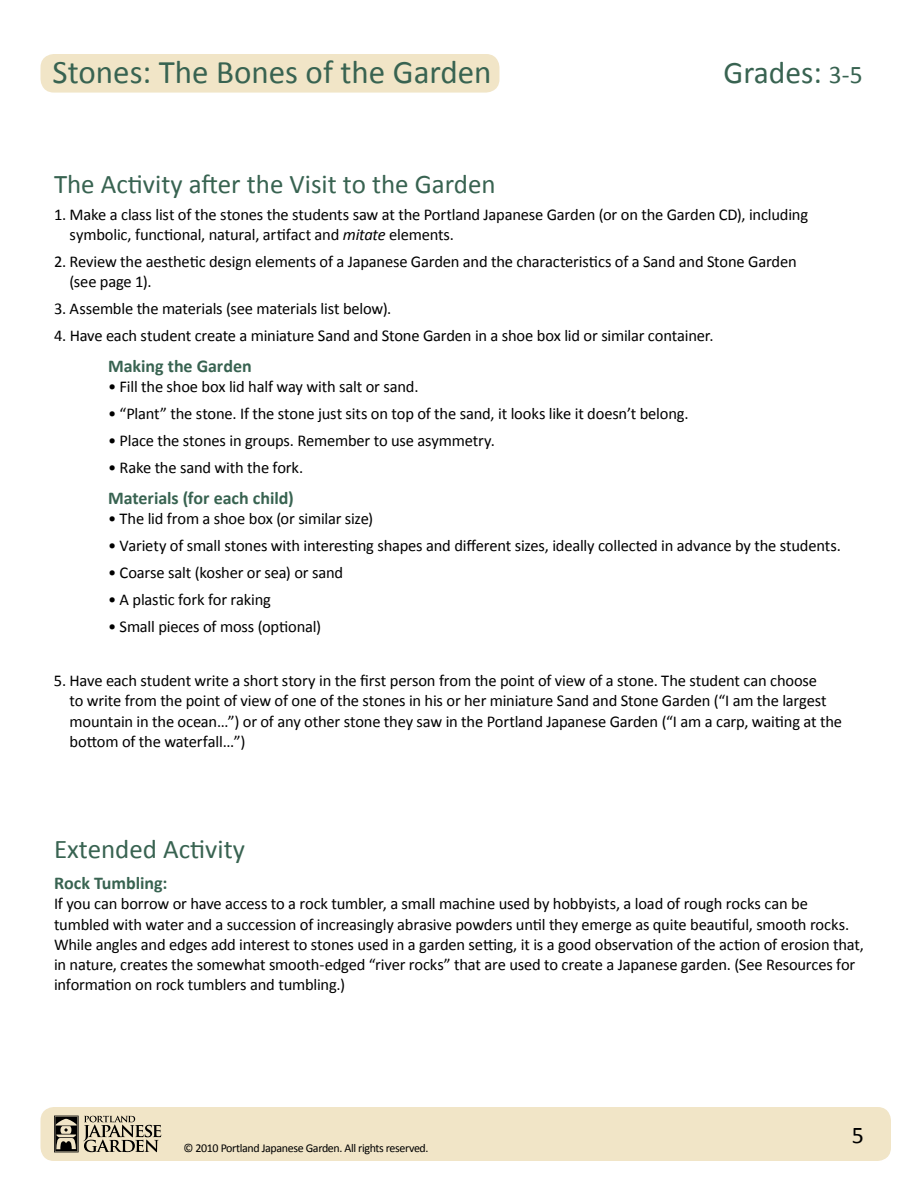
<style>
.page{position:relative;width:918px;height:1188px;background:#fff}
.page>*{position:absolute;margin:0;border:0;box-sizing:border-box;transform-origin:0 0}
.t1{font:33px "Calibri";color:#386351}
.t2{font:31.5px "Calibri";color:#386351}
.t3{font:27px "Calibri";color:#386351}
.t4{font:24px "Calibri";color:#000}
.t5{font:700 18px "Calibri";color:#386351}
.t6{font:16.5px/20.2px "Calibri";letter-spacing:-.01em;color:#000}
.t7{font:12px "Calibri";letter-spacing:-.03em;color:#000}
.s1{font-size:25.5px}
.s2{font-style:italic}
</style>
<div class="page">
<div style="left:40px;top:1107px;width:851px;height:54px;background:#f1e5c7;border-radius:14px"></div>
<svg style="left:54px;top:1116px;width:107px;height:36px"></svg>
<div style="left:40px;top:54px;width:459px;height:39px;background:#f1e5c7;border-radius:14px"></div>
<h1 class="t1" style="left:53px;top:52px;width:440px">Stones: The Bones of the Garden</h1>
<h2 class="t2" style="left:724px;top:53px;width:141px">Grades: <span class="s1">3-5</span></h2>
<h3 class="t3" style="left:54px;top:167px;width:443px">The Activity after the Visit to the Garden</h3>
<p class="t6" style="left:70px;top:203px;width:740px;text-indent:-16px">1. Make a class list of the stones the students saw at the Portland Japanese Garden (or on the Garden CD), including symbolic, functional, natural, artifact and <span class="s2">mitate</span> elements.</p>
<p class="t6" style="left:70px;top:251px;width:729px;text-indent:-16px">2. Review the aesthetic design elements of a Japanese Garden and the characteristics of a Sand and Stone Garden (see page 1).</p>
<p class="t6" style="left:54px;top:298px;width:339px">3. Assemble the materials (see materials list below).</p>
<p class="t6" style="left:54px;top:325px;width:661px">4. Have each student create a miniature Sand and Stone Garden in a shoe box lid or similar container.</p>
<p class="t5" style="left:108px;top:355px;width:145px">Making the Garden</p>
<p class="t6" style="left:108px;top:376px;width:312px">• Fill the shoe box lid half way with salt or sand.</p>
<p class="t6" style="left:108px;top:403px;width:582px">• “Plant” the stone. If the stone just sits on top of the sand, it looks like it doesn’t belong.</p>
<p class="t6" style="left:108px;top:430px;width:389px">• Place the stones in groups. Remember to use asymmetry.</p>
<p class="t6" style="left:108px;top:457px;width:197px">• Rake the sand with the fork.</p>
<p class="t5" style="left:108px;top:487px;width:187px">Materials (for each child)</p>
<p class="t6" style="left:108px;top:508px;width:267px">• The lid from a shoe box (or similar size)</p>
<p class="t6" style="left:108px;top:535px;width:734px">• Variety of small stones with interesting shapes and different sizes, ideally collected in advance by the students.</p>
<p class="t6" style="left:108px;top:562px;width:237px">• Coarse salt (kosher or sea) or sand</p>
<p class="t6" style="left:108px;top:589px;width:165px">• A plastic fork for raking</p>
<p class="t6" style="left:108px;top:616px;width:215px">• Small pieces of moss (optional)</p>
<p class="t6" style="left:70px;top:670px;width:774px;text-indent:-16px">5. Have each student write a short story in the first person from the point of view of a stone. The student can choose<br>to write from the point of view of one of the stones in his or her miniature Sand and Stone Garden (“I am the largest mountain in the ocean…”) or of any other stone they saw in the Portland Japanese Garden (“I am a carp, waiting at the bottom of the waterfall...”)</p>
<h3 class="t3" style="left:54px;top:833px;width:192px">Extended Activity</h3>
<p class="t5" style="left:54px;top:872px;width:115px">Rock Tumbling:</p>
<p class="t6" style="left:54px;top:893px;width:811px">If you can borrow or have access to a rock tumbler, a small machine used by hobbyists, a load of rough rocks can be tumbled with water and a succession of increasingly abrasive powders until they emerge as quite beautiful, smooth rocks.<br>While angles and edges add interest to stones used in a garden setting, it is a good observation of the action of erosion that, in nature, creates the somewhat smooth-edged “river rocks” that are used to create a Japanese garden. (See Resources for information on rock tumblers and tumbling.)</p>
<p class="t7" style="left:183px;top:1141px;width:247px">© 2010 Portland Japanese Garden. All rights reserved.</p>
<h3 class="t4" style="left:852px;top:1120px;width:14px">5</h3>
</div>
